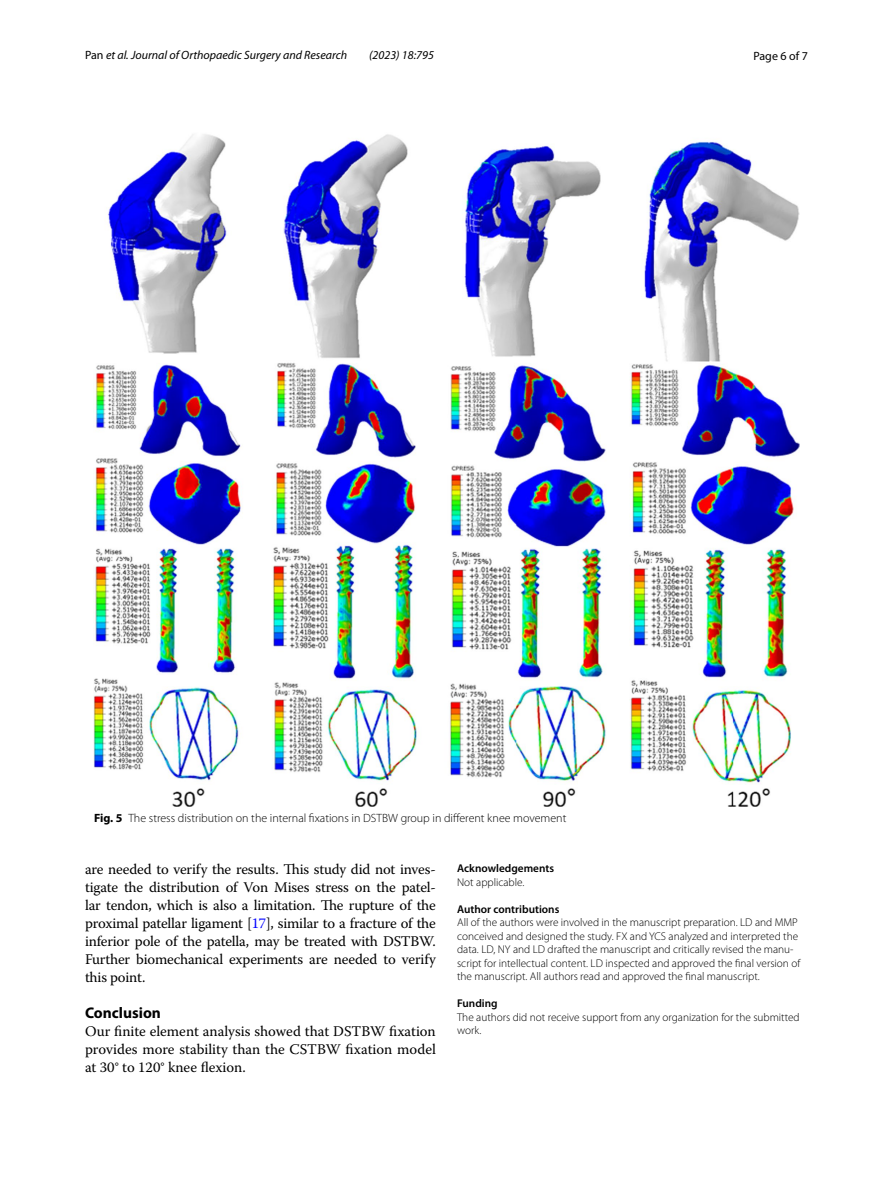
<style>
.page{position:relative;width:893px;height:1187px;background:#fff}
.page>*{position:absolute;margin:0;border:0;box-sizing:border-box;transform-origin:0 0}
.t1{font:700 15.45px "Myriad Pro";color:#000}
.t2{font:14.7px/18px "Warnock Pro";letter-spacing:-.005em;color:#000;text-align:justify}
.t3{font:300 12px "Myriad Pro";color:#000}
.t4{font:italic 12px "Myriad Pro";color:#000}
.t5{font:12px "Myriad Pro";color:#000}
.t6{font:300 11.25px/13.5px "Myriad Pro";color:#000}
.t7{font:600 11.25px "Myriad Pro";color:#000}
.s1{font-style:normal}
.s2{font-weight:700}
.s3{color:#00f}
</style>
<div class="page">
<img style="left:94px;top:134px;width:705px;height:672px">
<p class="t4" style="left:85px;top:48px;width:264px"><span class="s1">Pan</span> et al. Journal of Orthopaedic Surgery and Research</p>
<p class="t4" style="left:369px;top:48px;width:66px">(2023) 18:795</p>
<p class="t5" style="left:753px;top:48px;width:56px">Page 6 of 7</p>
<p class="t3" style="left:94px;top:810px;width:474px"><span class="s2">Fig. 5</span> The stress distribution on the internal fixations in DSTBW group in different knee movement</p>
<p class="t2" style="left:85px;top:860px;width:352px">are needed to verify the results. This study did not inves&shy;tigate the distribution of Von Mises stress on the patel&shy;lar tendon, which is also a limitation. The rupture of the proximal patellar ligament [<span class="s3">17</span>], similar to a fracture of the inferior pole of the patella, may be treated with DSTBW.<br>Further biomechanical experiments are needed to verify this point.</p>
<p class="t1" style="left:85px;top:1002px;width:77px">Conclusion</p>
<p class="t2" style="left:85px;top:1022px;width:352px">Our finite element analysis showed that DSTBW fixation provides more stability than the CSTBW fixation model at 30° to 120° knee flexion.</p>
<p class="t7" style="left:457px;top:861px;width:98px">Acknowledgements</p>
<p class="t6" style="left:457px;top:875px;width:69px">Not applicable.</p>
<p class="t7" style="left:457px;top:901px;width:104px">Author contributions</p>
<p class="t6" style="left:457px;top:915px;width:345px">All of the authors were involved in the manuscript preparation. LD and MMP conceived and designed the study. FX and YCS analyzed and interpreted the data. LD, NY and LD drafted the manuscript and critically revised the manu&shy;script for intellectual content. LD inspected and approved the final version of the manuscript. All authors read and approved the final manuscript.</p>
<p class="t7" style="left:457px;top:996px;width:42px">Funding</p>
<p class="t6" style="left:457px;top:1010px;width:344px">The authors did not receive support from any organization for the submitted work.</p>
</div>
